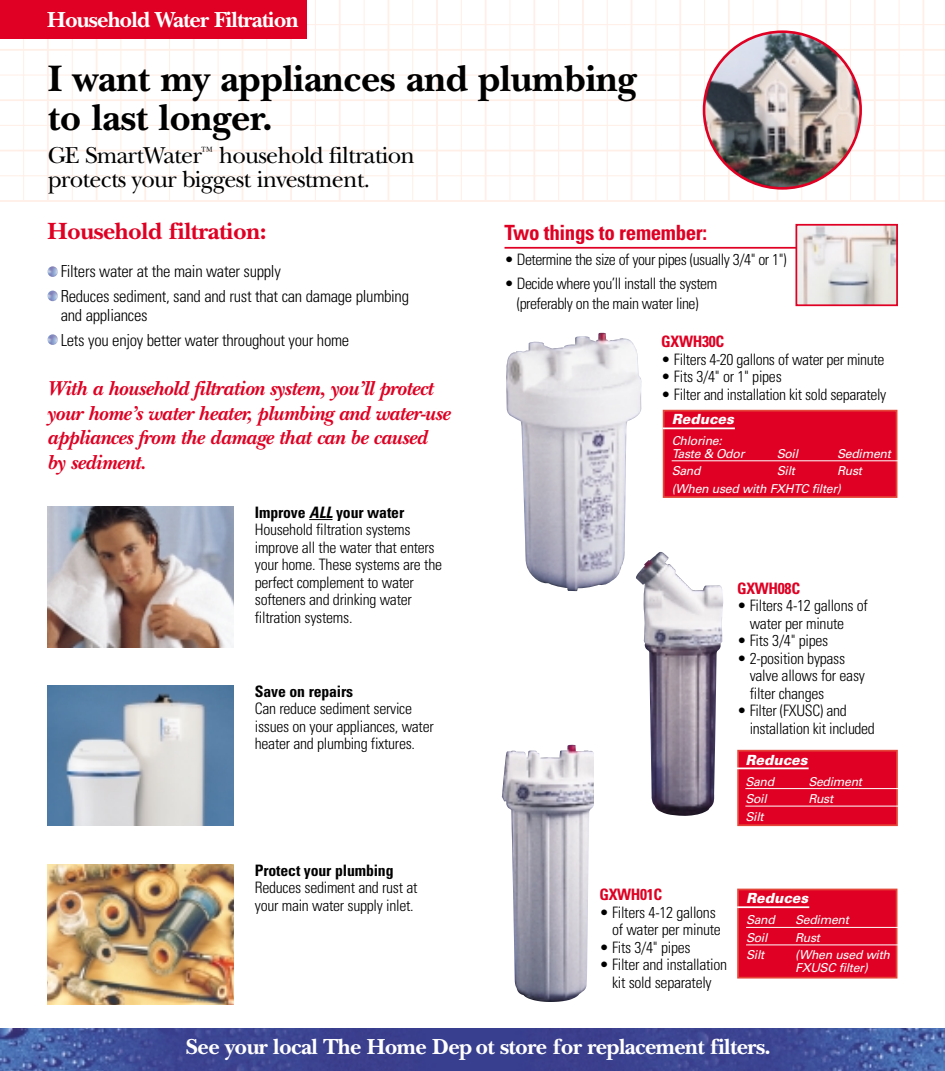
<style>
.page{position:relative;width:945px;height:1071px;background:#fff}
.page>*{position:absolute;margin:0;border:0;box-sizing:border-box;transform-origin:0 0}
.t1{font:700 38.5px/38.5px "New Baskerville";letter-spacing:-.005em;color:#000}
.t2{font:700 24.5px "New Baskerville";letter-spacing:-.015em;color:#df0023}
.t3{font:24.15px/24.5px "New Baskerville";letter-spacing:-.03em;color:#000}
.t4{font:700 22.75px "New Baskerville";letter-spacing:-.025em;color:#fff}
.t5{font:italic 700 21px/24.5px "New Baskerville";letter-spacing:-.02em;color:#df0023}
.t6{font:700 condensed 21px "Univers";letter-spacing:-.02em;color:#df0023}
.t7{font:300 condensed 16.62px/19.2px "Univers";letter-spacing:-.02em;color:#000}
.t8{font:300 condensed 15.75px/17.5px "Univers";letter-spacing:-.02em;color:#000}
.t9{font:700 condensed 15.75px "Univers";letter-spacing:-.01em;color:#000}
.t10{font:700 condensed 15.75px "Univers";letter-spacing:-.02em;color:#df0023}
.t11{font:italic 900 14px "Univers";color:#fff}
.t12{font:italic 12.25px/12.2px "Univers";letter-spacing:-.02em;color:#fff}
.s1{font-weight:700}
.s2{font-weight:700;font-style:italic}
</style>
<div class="page">
<hr style="left:0;top:49px;width:945px;height:2px;background:#ffefe7">
<hr style="left:0;top:75px;width:945px;height:1px;background:#ffefe7">
<hr style="left:0;top:99px;width:945px;height:2px;background:#ffefe7">
<hr style="left:0;top:125px;width:945px;height:1px;background:#ffefe7">
<hr style="left:0;top:150px;width:945px;height:1px;background:#ffefe7">
<hr style="left:0;top:175px;width:945px;height:1px;background:#ffefe7">
<hr style="left:0;top:200px;width:945px;height:2px;background:#ffefe7">
<hr style="left:0;top:24px;width:945px;height:1px;background:#ffefe7">
<hr style="left:728px;top:0;width:2px;height:201px;background:#ffefe7">
<hr style="left:704px;top:0;width:1px;height:201px;background:#ffefe7">
<hr style="left:753px;top:0;width:1px;height:201px;background:#ffefe7">
<hr style="left:777px;top:0;width:1px;height:201px;background:#ffefe7">
<hr style="left:801px;top:0;width:1px;height:201px;background:#ffefe7">
<hr style="left:825px;top:0;width:2px;height:201px;background:#ffefe7">
<hr style="left:850px;top:0;width:1px;height:201px;background:#ffefe7">
<hr style="left:874px;top:0;width:2px;height:201px;background:#ffefe7">
<hr style="left:899px;top:0;width:1px;height:201px;background:#ffefe7">
<hr style="left:510px;top:0;width:1px;height:201px;background:#ffefe7">
<hr style="left:485px;top:0;width:2px;height:201px;background:#ffefe7">
<hr style="left:533px;top:0;width:2px;height:201px;background:#ffefe7">
<hr style="left:558px;top:0;width:1px;height:201px;background:#ffefe7">
<hr style="left:582px;top:0;width:2px;height:201px;background:#ffefe7">
<hr style="left:607px;top:0;width:1px;height:201px;background:#ffefe7">
<hr style="left:631px;top:0;width:1px;height:201px;background:#ffefe7">
<hr style="left:655px;top:0;width:1px;height:201px;background:#ffefe7">
<hr style="left:679px;top:0;width:2px;height:201px;background:#ffefe7">
<hr style="left:290px;top:0;width:2px;height:201px;background:#ffefe7">
<hr style="left:266px;top:0;width:1px;height:201px;background:#ffefe7">
<hr style="left:315px;top:0;width:1px;height:201px;background:#ffefe7">
<hr style="left:339px;top:0;width:2px;height:201px;background:#ffefe7">
<hr style="left:364px;top:0;width:1px;height:201px;background:#ffefe7">
<hr style="left:388px;top:0;width:1px;height:201px;background:#ffefe7">
<hr style="left:412px;top:0;width:1px;height:201px;background:#ffefe7">
<hr style="left:436px;top:0;width:2px;height:201px;background:#ffefe7">
<hr style="left:461px;top:0;width:1px;height:201px;background:#ffefe7">
<hr style="left:72px;top:0;width:1px;height:201px;background:#ffefe7">
<hr style="left:47px;top:0;width:2px;height:201px;background:#ffefe7">
<hr style="left:23px;top:0;width:1px;height:201px;background:#ffefe7">
<hr style="left:96px;top:0;width:1px;height:201px;background:#ffefe7">
<hr style="left:120px;top:0;width:1px;height:201px;background:#ffefe7">
<hr style="left:144px;top:0;width:2px;height:201px;background:#ffefe7">
<hr style="left:169px;top:0;width:1px;height:201px;background:#ffefe7">
<hr style="left:193px;top:0;width:2px;height:201px;background:#ffefe7">
<hr style="left:218px;top:0;width:1px;height:201px;background:#ffefe7">
<hr style="left:242px;top:0;width:1px;height:201px;background:#ffefe7">
<hr style="left:923px;top:0;width:1px;height:201px;background:#ffefe7">
<img style="left:703px;top:30px;width:159px;height:160px">
<svg style="left:48px;top:266px;width:10px;height:11px"></svg>
<svg style="left:48px;top:291px;width:10px;height:10px"></svg>
<svg style="left:48px;top:334px;width:10px;height:11px"></svg>
<div style="left:0;top:0;width:307px;height:39px;background:#df0023"></div>
<hr style="left:505px;top:247px;width:384px;height:2px;background:#df0023">
<img style="left:506px;top:333px;width:136px;height:258px">
<img style="left:502px;top:745px;width:91px;height:257px">
<img style="left:798px;top:227px;width:97px;height:76px">
<div style="left:795px;top:224px;width:103px;height:82px;border:2px solid #df0023"></div>
<img style="left:636px;top:552px;width:87px;height:264px">
<img style="left:48px;top:507px;width:185px;height:140px">
<svg style="left:309px;top:519px;width:24px;height:1px"></svg>
<img style="left:48px;top:686px;width:185px;height:140px">
<img style="left:48px;top:864px;width:185px;height:141px">
<img style="left:0;top:1028px;width:945px;height:43px">
<div style="left:664px;top:411px;width:233px;height:86px;background:#df0023"></div>
<div style="left:663px;top:410px;width:234px;height:88px;border:2px solid #e54538"></div>
<hr style="left:672px;top:460px;width:227px;height:1px;background:#fff">
<hr style="left:663px;top:428px;width:72px;height:1px;background:#fff">
<div style="left:738px;top:751px;width:159px;height:74px;background:#df0023"></div>
<div style="left:737px;top:750px;width:161px;height:76px;border:2px solid #e54538"></div>
<hr style="left:745px;top:788px;width:153px;height:1px;background:#fff">
<hr style="left:745px;top:806px;width:153px;height:1px;background:#fff">
<hr style="left:737px;top:768px;width:72px;height:1px;background:#fff">
<div style="left:738px;top:889px;width:159px;height:89px;background:#df0023"></div>
<div style="left:737px;top:889px;width:160px;height:90px;border:2px solid #e54538"></div>
<hr style="left:746px;top:927px;width:153px;height:1px;background:#fff">
<hr style="left:746px;top:944px;width:153px;height:1px;background:#fff">
<hr style="left:737px;top:906px;width:72px;height:2px;background:#fff">
<h3 class="t4" style="left:47px;top:11px;width:253px">Household Water Filtration</h3>
<h1 class="t1" style="left:48px;top:64px;width:591px">I want my appliances and plumbing to last longer.</h1>
<h3 class="t3" style="left:48px;top:146px;width:369px">GE SmartWater<sup>™</sup> household filtration protects your biggest investment.</h3>
<h2 class="t2" style="left:47px;top:222px;width:221px">Household filtration:</h2>
<p class="t7" style="left:47px;top:264px;width:235px">• Filters water at the main water supply</p>
<p class="t7" style="left:61px;top:288px;width:350px;text-indent:-13px">• Reduces sediment, sand and rust that can damage plumbing and appliances</p>
<p class="t7" style="left:47px;top:332px;width:303px">• Lets you enjoy better water throughout your home</p>
<h3 class="t5" style="left:47px;top:379px;width:405px">With a household filtration system, you’ll protect your home’s water heater, plumbing and water-use appliances from the damage that can be caused by sediment.</h3>
<p class="t8" style="left:255px;top:505px;width:189px"><span class="s1">Improve</span> <span class="s2">ALL</span> <span class="s1">your water<br></span>Household filtration systems improve all the water that enters your home. These systems are the perfect complement to water softeners and drinking water filtration systems.</p>
<p class="t9" style="left:255px;top:685px;width:100px">Save on repairs</p>
<p class="t8" style="left:255px;top:702px;width:180px">Can reduce sediment service issues on your appliances, water heater and plumbing fixtures.</p>
<p class="t9" style="left:255px;top:864px;width:140px">Protect your plumbing</p>
<p class="t8" style="left:255px;top:880px;width:164px">Reduces sediment and rust at your main water supply inlet.</p>
<h3 class="t6" style="left:505px;top:225px;width:204px">Two things to remember:</h3>
<p class="t8" style="left:505px;top:252px;width:284px">• Determine the size of your pipes (usually 3/4" or 1")</p>
<p class="t8" style="left:505px;top:276px;width:214px;line-height:19.2px;text-align:center">• Decide where you’ll install the system (preferably on the main water line)</p>
<p class="t10" style="left:661px;top:336px;width:65px">GXWH30C</p>
<p class="t8" style="left:661px;top:352px;width:225px">• Filters 4-20 gallons of water per minute</p>
<p class="t8" style="left:661px;top:369px;width:122px">• Fits 3/4" or 1" pipes</p>
<p class="t8" style="left:661px;top:387px;width:226px">• Filter and installation kit sold separately</p>
<p class="t11" style="left:672px;top:414px;width:64px">Reduces</p>
<p class="t12" style="left:672px;top:436px;width:74px">Chlorine:<br>Taste &amp; Odor</p>
<p class="t12" style="left:777px;top:448px;width:23px">Soil</p>
<p class="t12" style="left:837px;top:448px;width:55px">Sediment</p>
<p class="t12" style="left:672px;top:466px;width:30px">Sand</p>
<p class="t12" style="left:777px;top:466px;width:20px">Silt</p>
<p class="t12" style="left:672px;top:463px;width:192px;line-height:17.5px;text-indent:166px">Rust (When used with FXHTC filter)</p>
<p class="t10" style="left:737px;top:582px;width:65px">GXWH08C</p>
<p class="t8" style="left:750px;top:599px;width:120px;text-indent:-13px">• Filters 4-12 gallons of water per minute</p>
<p class="t8" style="left:737px;top:634px;width:93px">• Fits 3/4" pipes</p>
<p class="t8" style="left:750px;top:651px;width:117px;text-indent:-13px">• 2-position bypass valve allows for easy filter changes</p>
<p class="t8" style="left:750px;top:704px;width:127px;text-indent:-13px">• Filter (FXUSC) and installation kit included</p>
<p class="t11" style="left:745px;top:754px;width:64px">Reduces</p>
<p class="t12" style="left:745px;top:776px;width:30px">Sand</p>
<p class="t12" style="left:808px;top:776px;width:55px">Sediment</p>
<p class="t12" style="left:745px;top:794px;width:23px">Soil</p>
<p class="t12" style="left:808px;top:794px;width:26px">Rust</p>
<p class="t12" style="left:745px;top:811px;width:20px">Silt</p>
<p class="t10" style="left:599px;top:889px;width:65px">GXWH01C</p>
<p class="t8" style="left:612px;top:905px;width:110px;text-indent:-13px">• Filters 4-12 gallons of water per minute</p>
<p class="t8" style="left:599px;top:940px;width:93px">• Fits 3/4" pipes</p>
<p class="t8" style="left:599px;top:957px;width:129px;text-align:center">• Filter and installation kit sold separately</p>
<p class="t11" style="left:746px;top:893px;width:64px">Reduces</p>
<p class="t12" style="left:746px;top:915px;width:30px">Sand</p>
<p class="t12" style="left:795px;top:915px;width:55px">Sediment</p>
<p class="t12" style="left:746px;top:932px;width:23px">Soil</p>
<p class="t12" style="left:795px;top:932px;width:26px">Rust</p>
<p class="t12" style="left:746px;top:950px;width:20px">Silt</p>
<p class="t12" style="left:795px;top:950px;width:96px">(When used with<br>FXUSC filter)</p>
<h3 class="t4" style="left:186px;top:1039px;width:586px">See your local The Home Dep ot store for replacement filters.</h3>
</div>
